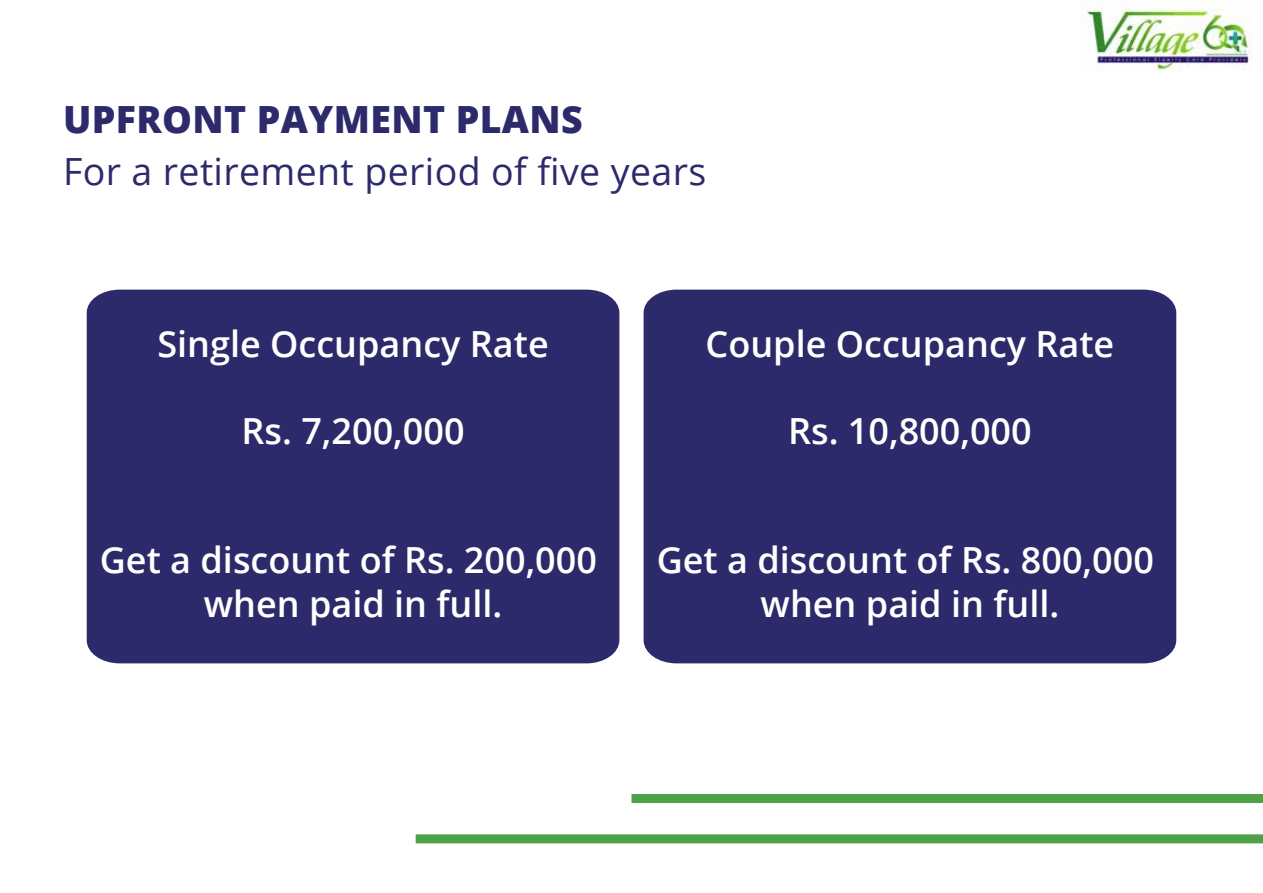
<style>
.page{position:relative;width:1263px;height:893px;background:#fff}
.page>*{position:absolute;margin:0;border:0;box-sizing:border-box;transform-origin:0 0}
.t1{font:37.5px "Open Sans";letter-spacing:.01em;color:#2d2a6b}
.t2{font:800 37.5px "Open Sans";letter-spacing:.01em;color:#2d2a6b}
.t3{font:600 36px/43.2px "Open Sans";color:#fff;text-align:center}
</style>
<div class="page">
<img style="left:1087px;top:0;width:165px;height:71px">
<div style="left:631px;top:794px;width:632px;height:9px;background:#4da146"></div>
<div style="left:416px;top:834px;width:847px;height:9px;background:#4da146"></div>
<div style="left:644px;top:290px;width:532px;height:373px;background:#2d2a6b"></div>
<div style="left:87px;top:290px;width:532px;height:373px;background:#2d2a6b"></div>
<p class="t2" style="left:63px;top:91px;width:521px">UPFRONT PAYMENT PLANS</p>
<p class="t1" style="left:63px;top:146px;width:645px">For a retirement period of five years</p>
<p class="t3" style="left:157px;top:322px;width:393px">Single Occupancy Rate</p>
<p class="t3" style="left:705px;top:322px;width:410px">Couple Occupancy Rate</p>
<p class="t3" style="left:242px;top:408px;width:225px">Rs. 7,200,000</p>
<p class="t3" style="left:788px;top:408px;width:245px">Rs. 10,800,000</p>
<p class="t3" style="left:100px;top:538px;width:499px">Get a discount of Rs. 200,000 when paid in full.</p>
<p class="t3" style="left:657px;top:538px;width:499px">Get a discount of Rs. 800,000 when paid in full.</p>
</div>
